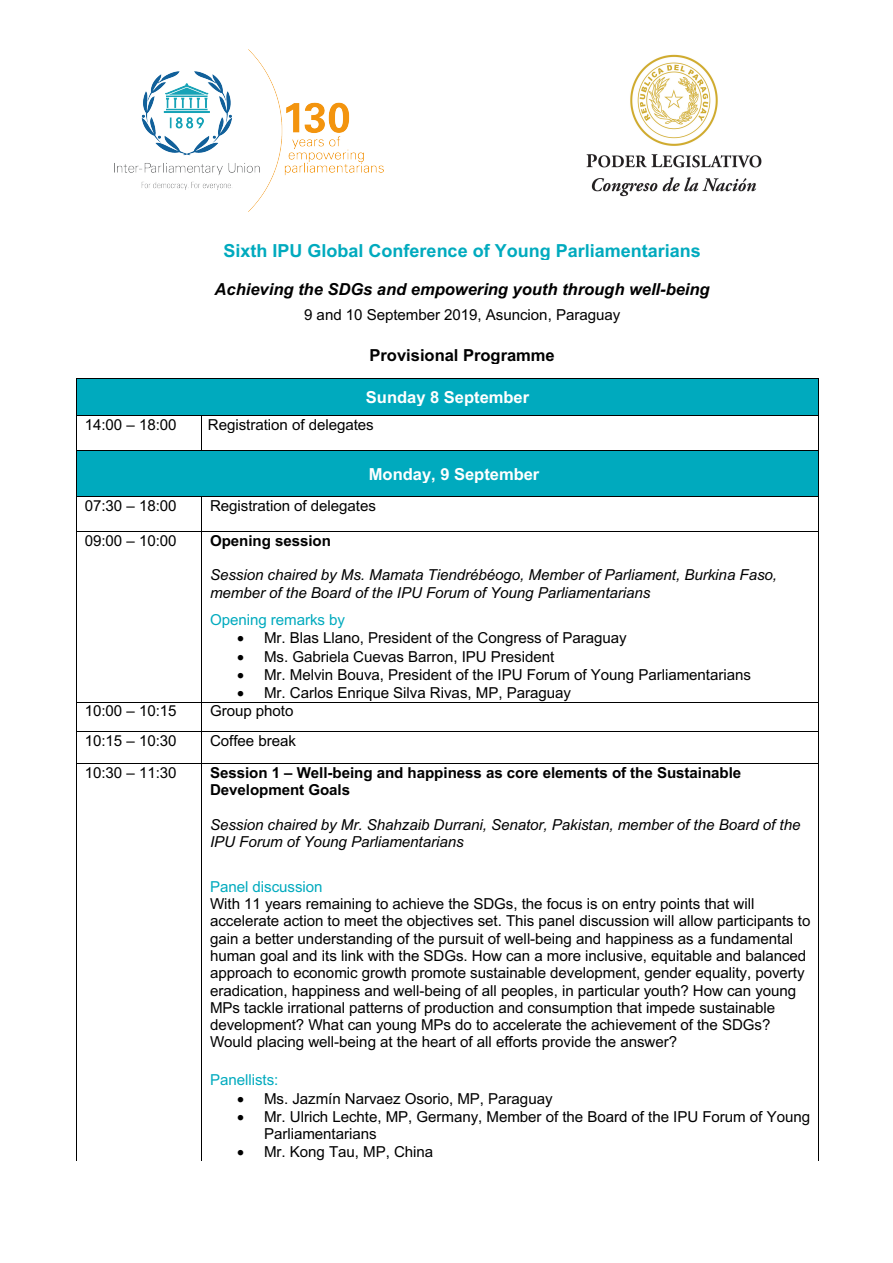
<style>
.page{position:relative;width:893px;height:1263px;background:#fff}
.page>*{position:absolute;margin:0;border:0;box-sizing:border-box;transform-origin:0 0}
.t1{font:700 18px "Arial";color:#00aabe}
.t2{font:italic 700 16.5px "Arial";color:#000}
.t3{font:700 16.5px "Arial";color:#fff}
.t4{font:700 16.5px "Arial";color:#000}
.t5{font:15.15px/17.2px "Arial";letter-spacing:-.005em;color:#000}
.t6{font:italic 15.15px/17.2px "Arial";letter-spacing:-.005em;color:#000}
.t7{font:700 15.15px/17.2px "Arial";letter-spacing:-.005em;color:#000}
.t8{font:15.15px "Arial";letter-spacing:-.005em;color:#00aabe}
</style>
<div class="page">
<img style="left:586px;top:54px;width:176px;height:143px">
<img style="left:114px;top:49px;width:269px;height:163px">
<div style="left:77px;top:379px;width:741px;height:36px;background:#00aabe"></div>
<hr style="left:77px;top:378px;width:741px;height:1px;background:#000">
<hr style="left:76px;top:379px;width:1px;height:36px;background:#000">
<hr style="left:818px;top:379px;width:1px;height:36px;background:#000">
<hr style="left:77px;top:415px;width:124px;height:1px;background:#000">
<hr style="left:202px;top:415px;width:616px;height:1px;background:#000">
<hr style="left:76px;top:416px;width:1px;height:34px;background:#000">
<hr style="left:201px;top:416px;width:1px;height:34px;background:#000">
<hr style="left:818px;top:416px;width:1px;height:34px;background:#000">
<div style="left:77px;top:451px;width:741px;height:45px;background:#00aabe"></div>
<hr style="left:77px;top:450px;width:124px;height:1px;background:#000">
<hr style="left:202px;top:450px;width:616px;height:1px;background:#000">
<hr style="left:76px;top:451px;width:1px;height:45px;background:#000">
<hr style="left:818px;top:451px;width:1px;height:45px;background:#000">
<hr style="left:77px;top:496px;width:124px;height:1px;background:#000">
<hr style="left:202px;top:496px;width:616px;height:1px;background:#000">
<hr style="left:76px;top:496px;width:1px;height:35px;background:#000">
<hr style="left:201px;top:496px;width:1px;height:35px;background:#000">
<hr style="left:818px;top:496px;width:1px;height:35px;background:#000">
<hr style="left:77px;top:531px;width:124px;height:1px;background:#000">
<hr style="left:202px;top:531px;width:616px;height:1px;background:#000">
<hr style="left:76px;top:532px;width:1px;height:170px;background:#000">
<hr style="left:201px;top:532px;width:1px;height:170px;background:#000">
<hr style="left:818px;top:532px;width:1px;height:170px;background:#000">
<hr style="left:77px;top:702px;width:124px;height:1px;background:#000">
<hr style="left:202px;top:702px;width:616px;height:1px;background:#000">
<svg style="left:76px;top:702px;width:1px;height:30px"></svg>
<hr style="left:77px;top:731px;width:124px;height:1px;background:#000">
<svg style="left:201px;top:702px;width:1px;height:30px"></svg>
<hr style="left:202px;top:731px;width:616px;height:1px;background:#000">
<svg style="left:818px;top:702px;width:1px;height:30px"></svg>
<hr style="left:76px;top:732px;width:1px;height:31px;background:#000">
<hr style="left:201px;top:732px;width:1px;height:31px;background:#000">
<hr style="left:818px;top:732px;width:1px;height:31px;background:#000">
<hr style="left:77px;top:763px;width:124px;height:1px;background:#000">
<hr style="left:202px;top:763px;width:616px;height:1px;background:#000">
<hr style="left:76px;top:764px;width:1px;height:396px;background:#000">
<hr style="left:201px;top:764px;width:1px;height:396px;background:#000">
<hr style="left:818px;top:764px;width:1px;height:396px;background:#000">
<p class="t1" style="left:224px;top:240px;width:479px">Sixth IPU Global Conference of Young Parliamentarians</p>
<p class="t2" style="left:215px;top:280px;width:497px">Achieving the SDGs and empowering youth through well-being</p>
<p class="t5" style="left:304px;top:307px;width:318px">9 and 10 September 2019, Asuncion, Paraguay</p>
<p class="t4" style="left:370px;top:346px;width:187px">Provisional Programme</p>
<p class="t3" style="left:366px;top:388px;width:165px">Sunday 8 September</p>
<p class="t5" style="left:85px;top:416px;width:291px">14:00 – 18:00 R Registration of delegates</p>
<p class="t3" style="left:369px;top:465px;width:172px">Monday, 9 September</p>
<p class="t5" style="left:85px;top:497px;width:93px">07:30 – 18:00</p>
<p class="t5" style="left:210px;top:497px;width:167px">Registration of delegates</p>
<p class="t5" style="left:85px;top:532px;width:93px">09:00 – 10:00</p>
<p class="t7" style="left:210px;top:532px;width:122px">Opening session</p>
<p class="t6" style="left:210px;top:566px;width:568px">Session chaired by Ms. Mamata Tiendrébéogo, Member of Parliament, Burkina Faso, member of the Board of the IPU Forum of Young Parliamentarians</p>
<p class="t8" style="left:210px;top:612px;width:137px">Opening remarks by</p>
<p class="t5" style="left:237px;top:629px;width:391px">• Mr. Blas Llano, President of the Congress of Paraguay</p>
<p class="t5" style="left:237px;top:648px;width:319px">• Ms. Gabriela Cuevas Barron, IPU President</p>
<p class="t5" style="left:237px;top:666px;width:515px">• Mr. Melvin Bouva, President of the IPU Forum of Young Parliamentarians</p>
<p class="t5" style="left:237px;top:685px;width:335px">• Mr. Carlos Enrique Silva Rivas, MP, Paraguay</p>
<p class="t5" style="left:85px;top:703px;width:93px">10:00 – 10:15</p>
<p class="t5" style="left:210px;top:703px;width:85px">Group photo</p>
<p class="t5" style="left:85px;top:732px;width:93px">10:15 – 10:30</p>
<p class="t5" style="left:210px;top:732px;width:87px">Coffee break</p>
<p class="t5" style="left:85px;top:764px;width:93px">10:30 – 11:30</p>
<p class="t7" style="left:210px;top:764px;width:533px">Session 1 – Well-being and happiness as core elements of the Sustainable<br>Development Goals</p>
<p class="t6" style="left:210px;top:816px;width:592px">Session chaired by Mr. Shahzaib Durrani, Senator, Pakistan, member of the Board of the<br>IPU Forum of Young Parliamentarians</p>
<p class="t8" style="left:210px;top:878px;width:114px">Panel discussion</p>
<p class="t5" style="left:210px;top:895px;width:602px">With 11 years remaining to achieve the SDGs, the focus is on entry points that will accelerate action to meet the objectives set. This panel discussion will allow participants to gain a better understanding of the pursuit of well-being and happiness as a fundamental human goal and its link with the SDGs. How can a more inclusive, equitable and balanced approach to economic growth promote sustainable development, gender equality, poverty eradication, happiness and well-being of all peoples, in particular youth? How can young MPs tackle irrational patterns of production and consumption that impede sustainable development? What can young MPs do to accelerate the achievement of the SDGs?<br>Would placing well-being at the heart of all efforts provide the answer?</p>
<p class="t8" style="left:210px;top:1071px;width:70px">Panellists:</p>
<p class="t5" style="left:237px;top:1090px;width:317px">• Ms. Jazmín Narvaez Osorio, MP, Paraguay</p>
<p class="t5" style="left:264px;top:1108px;width:548px;text-indent:-27px">• Mr. Ulrich Lechte, MP, Germany, Member of the Board of the IPU Forum of Young<br>Parliamentarians</p>
<p class="t5" style="left:237px;top:1143px;width:198px">• Mr. Kong Tau, MP, China</p>
</div>
